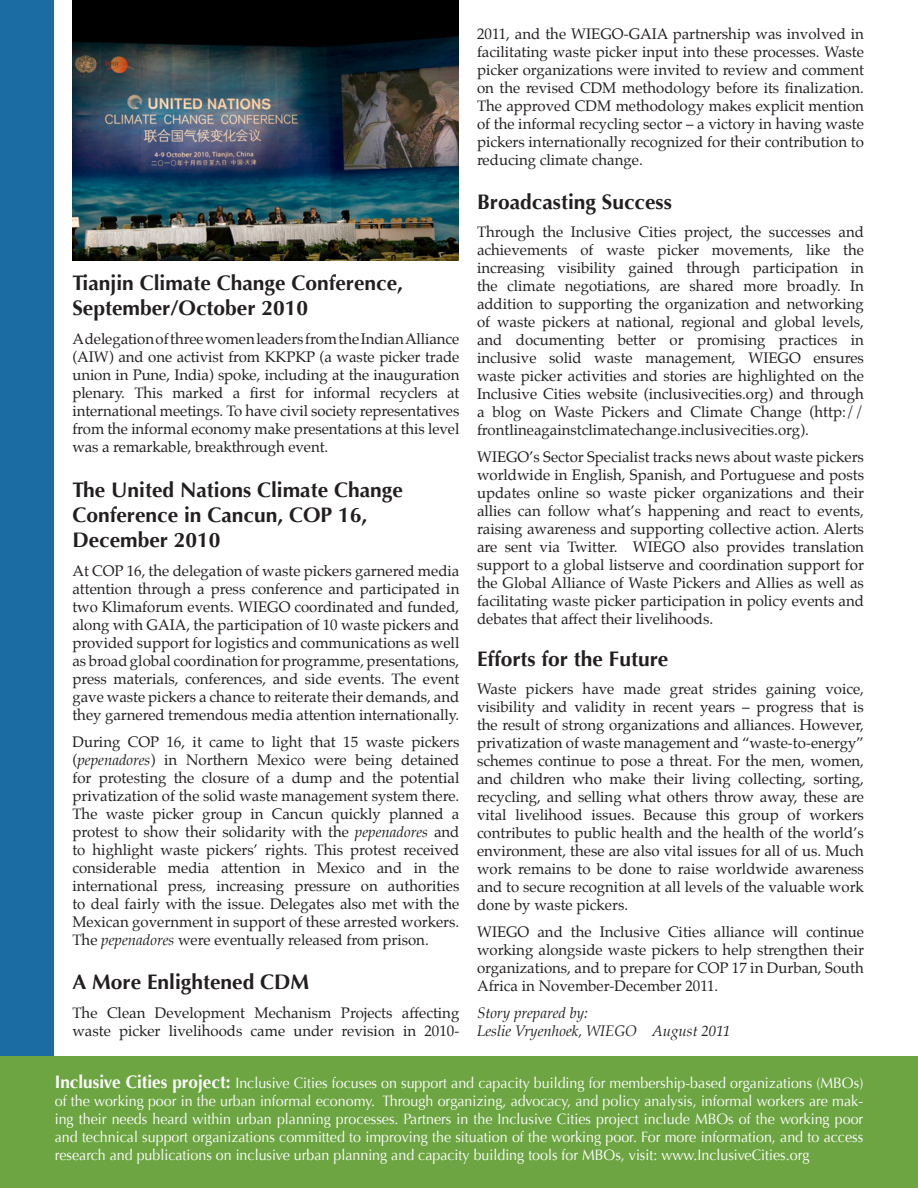
<style>
.page{position:relative;width:918px;height:1188px;background:#fff}
.page>*{position:absolute;margin:0;border:0;box-sizing:border-box;transform-origin:0 0}
.Heading{font:700 21px/25.2px "Optima";color:#231f20}
.Main_Body_Text{font:15px/18px "Palatino";color:#231f20;text-align:justify}
.t1{font:15px/18px "Optima";color:#fff;text-align:justify;scale:.95 1}
.Main_Body_Text-2{font:italic 15px/18px "Palatino";color:#231f20}
.s1{font-style:italic}
.s2{font-weight:700;font-size:18px}
</style>
<div class="page">
<div style="left:0;top:0;width:54px;height:1188px;background:#1c6ca4"></div>
<div style="left:0;top:1056px;width:918px;height:132px;background:#6da542"></div>
<img style="left:72px;top:0;width:387px;height:260px">
<p class="Heading" style="left:72px;top:271px;width:332px">Tianjin Climate Change Conference,<br>September/October 2010</p>
<p class="Main_Body_Text" style="left:72px;top:330px;width:389px">A delegation of three women leaders from the Indian Alliance (AIW) and one activist from KKPKP (a waste picker trade union in Pune, India) spoke, including at the inauguration plenary. This marked a first for informal recyclers at international meetings. To have civil society representatives from the informal economy make presentations at this level was a remarkable, breakthrough event.</p>
<p class="Heading" style="left:72px;top:477px;width:332px">The United Nations Climate Change<br>Conference in Cancun, COP 16,<br>December 2010</p>
<p class="Main_Body_Text" style="left:72px;top:561px;width:389px">At COP 16, the delegation of waste pickers garnered media attention through a press conference and participated in two Klimaforum events. WIEGO coordinated and funded, along with GAIA, the participation of 10 waste pickers and provided support for logistics and communications as well as broad global coordination for programme, presentations, press materials, conferences, and side events. The event gave waste pickers a chance to reiterate their demands, and they garnered tremendous media attention internationally.</p>
<p class="Main_Body_Text" style="left:72px;top:732px;width:389px">During COP 16, it came to light that 15 waste pickers (<span class="s1">pepenadores</span>) in Northern Mexico were being detained for protesting the closure of a dump and the potential privatization of the solid waste management system there.<br>The waste picker group in Cancun quickly planned a protest to show their solidarity with the <span class="s1">pepenadores</span> and to highlight waste pickers’ rights. This protest received considerable media attention in Mexico and in the international press, increasing pressure on authorities to deal fairly with the issue. Delegates also met with the Mexican government in support of these arrested workers.<br>The <span class="s1">pepenadores</span> were eventually released from prison.</p>
<p class="Heading" style="left:72px;top:970px;width:238px">A More Enlightened CDM</p>
<p class="Main_Body_Text" style="left:72px;top:1004px;width:388px">The Clean Development Mechanism Projects affecting waste picker livelihoods came under revision in 2010-</p>
<p class="Main_Body_Text" style="left:477px;top:25px;width:389px">2011, and the WIEGO-GAIA partnership was involved in facilitating waste picker input into these processes. Waste picker organizations were invited to review and comment on the revised CDM methodology before its finalization.<br>The approved CDM methodology makes explicit mention of the informal recycling sector – a victory in having waste pickers internationally recognized for their contribution to reducing climate change.</p>
<p class="Heading" style="left:477px;top:189px;width:196px">Broadcasting Success</p>
<p class="Main_Body_Text" style="left:477px;top:223px;width:389px">Through the Inclusive Cities project, the successes and achievements of waste picker movements, like the increasing visibility gained through participation in the climate negotiations, are shared more broadly. In addition to supporting the organization and networking of waste pickers at national, regional and global levels, and documenting better or promising practices in inclusive solid waste management, WIEGO ensures waste picker activities and stories are highlighted on the Inclusive Cities website (inclusivecities.org) and through a blog on Waste Pickers and Climate Change (http:// frontlineagainstclimatechange.inclusivecities.org).</p>
<p class="Main_Body_Text" style="left:477px;top:448px;width:389px">WIEGO’s Sector Specialist tracks news about waste pickers worldwide in English, Spanish, and Portuguese and posts updates online so waste picker organizations and their allies can follow what’s happening and react to events, raising awareness and supporting collective action. Alerts are sent via Twitter. WIEGO also provides translation support to a global listserve and coordination support for the Global Alliance of Waste Pickers and Allies as well as facilitating waste picker participation in policy events and debates that affect their livelihoods.</p>
<p class="Heading" style="left:477px;top:646px;width:193px">Efforts for the Future</p>
<p class="Main_Body_Text" style="left:477px;top:680px;width:389px">Waste pickers have made great strides gaining voice, visibility and validity in recent years – progress that is the result of strong organizations and alliances. However, privatization of waste management and “waste-to-energy” schemes continue to pose a threat. For the men, women, and children who make their living collecting, sorting, recycling, and selling what others throw away, these are vital livelihood issues. Because this group of workers contributes to public health and the health of the world’s environment, these are also vital issues for all of us. Much work remains to be done to raise worldwide awareness and to secure recognition at all levels of the valuable work done by waste pickers.</p>
<p class="Main_Body_Text" style="left:477px;top:923px;width:389px">WIEGO and the Inclusive Cities alliance will continue working alongside waste pickers to help strengthen their organizations, and to prepare for COP 17 in Durban, South Africa in November-December 2011.</p>
<p class="Main_Body_Text-2" style="left:477px;top:1004px;width:255px">Story prepared by:<br>Leslie Vryenhoek, WIEGO August 2011</p>
<p class="t1" style="left:55px;top:1074px;width:853px"><span class="s2">Inclusive Cities project:</span> Inclusive Cities focuses on support and capacity building for membership-based organizations (MBOs) of the working poor in the urban informal economy. Through organizing, advocacy, and policy analysis, informal workers are mak&shy;ing their needs heard within urban planning processes. Partners in the Inclusive Cities project include MBOs of the working poor and technical support organizations committed to improving the situation of the working poor. For more information, and to access research and publications on inclusive urban planning and capacity building tools for MBOs, visit: www.InclusiveCities.org</p>
</div>
